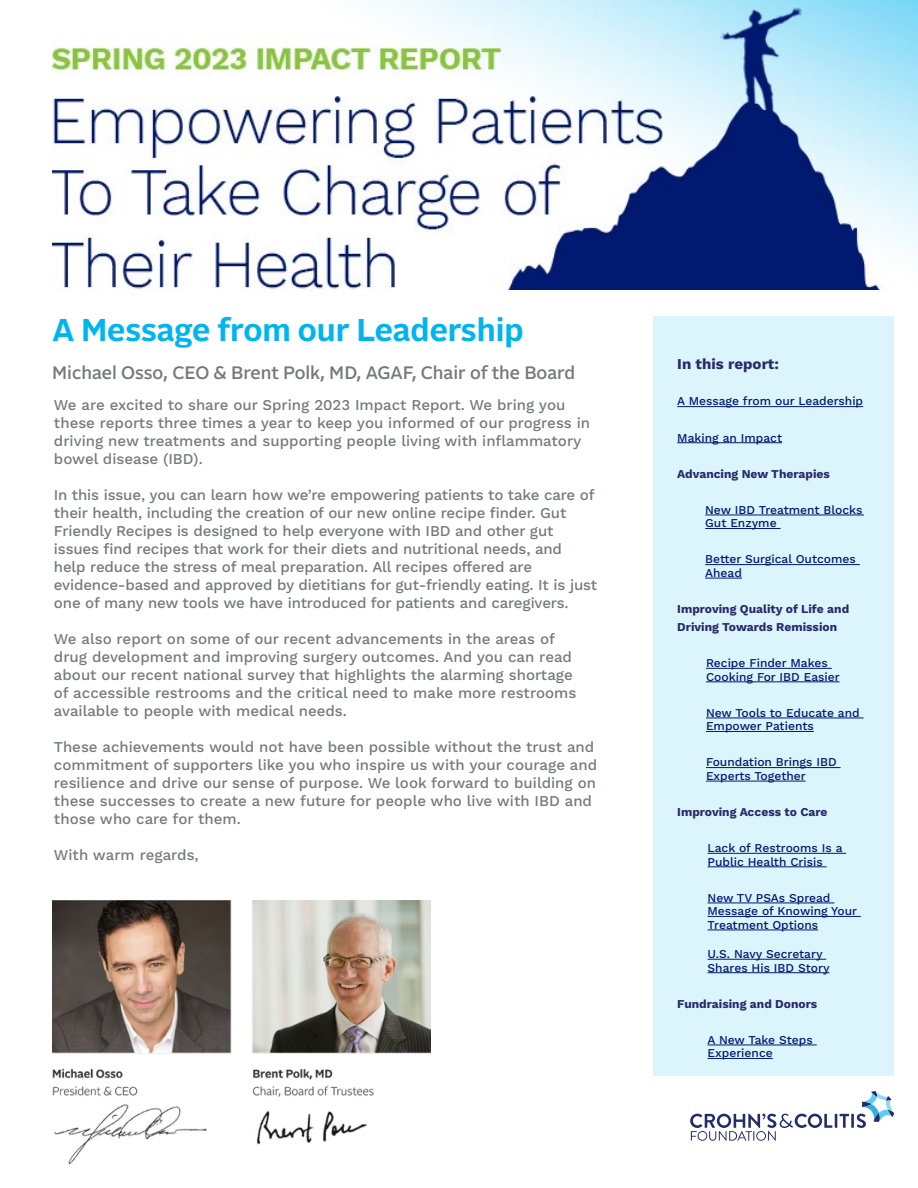
<style>
.page{position:relative;width:918px;height:1188px;background:#fff}
.page>*{position:absolute;margin:0;border:0;box-sizing:border-box;transform-origin:0 0}
.t1{font:700 31.5px "Alrightv 2 Normal";color:#00b4f0}
.t2{font:500 18px "Alrightv 2 Normal";color:#737a7a}
.t3{font:500 15px/18px "Work Sans";color:#737a7a}
.t4{font:700 15px "Work Sans";color:#262a69}
.t5{font:500 12px/13.5px "Work Sans";color:#001a71}
.t6{font:700 12px/18px "Work Sans";color:#262a69}
</style>
<div class="page">
<div style="left:653px;top:316px;width:241px;height:760px;background:#dcf4fc"></div>
<hr style="left:677px;top:442px;width:105px;height:1px;background:#001a71">
<hr style="left:705px;top:564px;width:155px;height:1px;background:#001a71">
<hr style="left:705px;top:578px;width:37px;height:1px;background:#001a71">
<hr style="left:705px;top:515px;width:159px;height:1px;background:#001a71">
<hr style="left:705px;top:528px;width:76px;height:1px;background:#001a71">
<hr style="left:706px;top:668px;width:126px;height:1px;background:#001a71">
<hr style="left:706px;top:682px;width:134px;height:1px;background:#001a71">
<hr style="left:706px;top:718px;width:158px;height:1px;background:#001a71">
<hr style="left:706px;top:731px;width:108px;height:1px;background:#001a71">
<hr style="left:706px;top:767px;width:135px;height:1px;background:#001a71">
<hr style="left:706px;top:781px;width:100px;height:1px;background:#001a71">
<hr style="left:708px;top:853px;width:138px;height:1px;background:#001a71">
<hr style="left:708px;top:867px;width:119px;height:1px;background:#001a71">
<hr style="left:708px;top:1045px;width:109px;height:1px;background:#001a71">
<hr style="left:708px;top:1058px;width:65px;height:1px;background:#001a71">
<hr style="left:708px;top:903px;width:126px;height:1px;background:#001a71">
<hr style="left:708px;top:916px;width:153px;height:1px;background:#001a71">
<hr style="left:708px;top:930px;width:110px;height:1px;background:#001a71">
<hr style="left:708px;top:959px;width:118px;height:1px;background:#001a71">
<hr style="left:708px;top:972px;width:121px;height:1px;background:#001a71">
<hr style="left:677px;top:406px;width:186px;height:1px;background:#001a71">
<img style="left:52px;top:0;width:866px;height:290px">
<svg style="left:690px;top:1091px;width:204px;height:50px"></svg>
<img style="left:52px;top:900px;width:378px;height:265px">
<h1 class="t1" style="left:52px;top:307px;width:473px">A Message from our Leadership</h1>
<p class="t2" style="left:52px;top:360px;width:525px">Michael Osso, CEO &amp; Brent Polk, MD, AGAF, Chair of the Board</p>
<p class="t3" style="left:54px;top:397px;width:538px">We are excited to share our Spring 2023 Impact Report. We bring you these reports three times a year to keep you informed of our progress in driving new treatments and supporting people living with inflammatory bowel disease (IBD).</p>
<p class="t3" style="left:54px;top:487px;width:545px">In this issue, you can learn how we’re empowering patients to take care of their health, including the creation of our new online recipe finder. Gut Friendly Recipes is designed to help everyone with IBD and other gut issues find recipes that work for their diets and nutritional needs, and help reduce the stress of meal preparation. All recipes offered are evidence-based and approved by dietitians for gut-friendly eating. It is just one of many new tools we have introduced for patients and caregivers.</p>
<p class="t3" style="left:54px;top:631px;width:524px">We also report on some of our recent advancements in the areas of drug development and improving surgery outcomes. And you can read about our recent national survey that highlights the alarming shortage of accessible restrooms and the critical need to make more restrooms available to people with medical needs.</p>
<p class="t3" style="left:54px;top:739px;width:545px">These achievements would not have been possible without the trust and commitment of supporters like you who inspire us with your courage and resilience and drive our sense of purpose. We look forward to building on these successes to create a new future for people who live with IBD and those who care for them.</p>
<p class="t3" style="left:54px;top:847px;width:146px">With warm regards,</p>
<p class="t4" style="left:677px;top:356px;width:103px">In this report:</p>
<p class="t5" style="left:677px;top:395px;width:187px">A Message from our Leadership</p>
<p class="t5" style="left:677px;top:431px;width:106px">Making an Impact</p>
<p class="t6" style="left:677px;top:465px;width:154px">Advancing New Therapies</p>
<p class="t5" style="left:705px;top:503px;width:159px">New IBD Treatment Blocks<br>Gut Enzyme</p>
<p class="t5" style="left:705px;top:553px;width:152px">Better Surgical Outcomes<br>Ahead</p>
<p class="t6" style="left:677px;top:601px;width:173px">Improving Quality of Life and<br>Driving Towards Remission</p>
<p class="t5" style="left:706px;top:657px;width:135px">Recipe Finder Makes<br>Cooking For IBD Easier</p>
<p class="t5" style="left:706px;top:706px;width:155px">New Tools to Educate and<br>Empower Patients</p>
<p class="t5" style="left:706px;top:756px;width:132px">Foundation Brings IBD<br>Experts Together</p>
<p class="t6" style="left:677px;top:804px;width:152px">Improving Access to Care</p>
<p class="t5" style="left:708px;top:842px;width:136px">Lack of Restrooms Is a<br>Public Health Crisis</p>
<p class="t5" style="left:708px;top:891px;width:151px">New TV PSAs Spread<br>Message of Knowing Your<br>Treatment Options</p>
<p class="t5" style="left:708px;top:948px;width:124px">U.S. Navy Secretary<br>Shares His IBD Story</p>
<p class="t6" style="left:677px;top:995px;width:142px">Fundraising and Donors</p>
<p class="t5" style="left:708px;top:1033px;width:107px">A New Take Steps<br>Experience</p>
</div>
